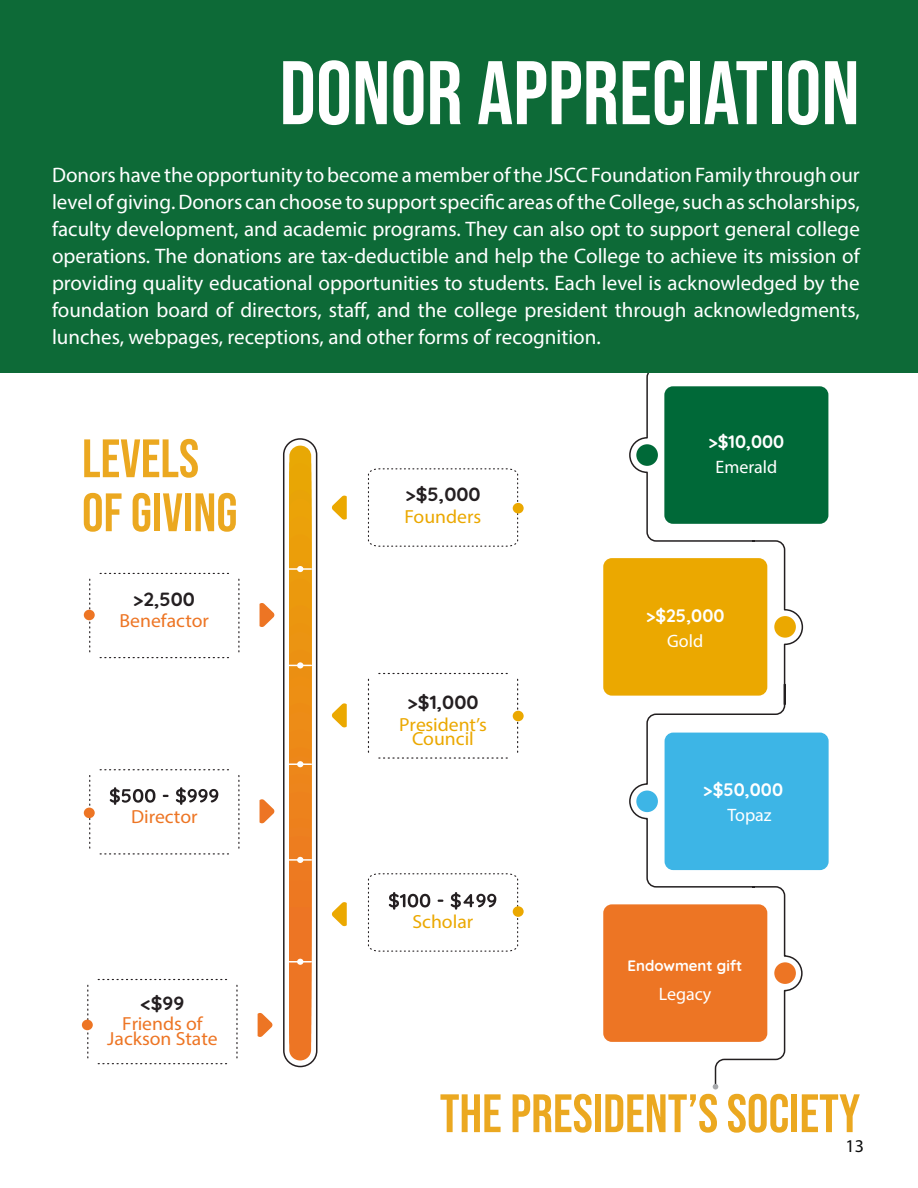
<style>
.page{position:relative;width:918px;height:1188px;background:#fff}
.page>*{position:absolute;margin:0;border:0;box-sizing:border-box;transform-origin:0 0}
.t1{font:90px "Bebas Neue";color:#fff}
.Donor_headings{font:54px "Bebas Neue";color:#eba820}
.para_1_white{font:21px/27px "Myriad Pro";color:#fff;text-align:justify}
.t2{font:19.05px/14.9px "Myriad Pro";color:#ed7524;text-align:center;scale:1.04 1}
.t3{font:19.05px/14.9px "Myriad Pro";color:#eba800;text-align:center;scale:1.04 1}
.t4{font:700 19.05px "Quicksand";color:#241f21;scale:1.04 1}
.t5{font:700 18px "Quicksand";color:#fff}
.t6{font:18px "Myriad Pro";color:#fff}
.t7{font:18px "Myriad Pro";color:#0b0c0c}
.t8{font:700 15px "Quicksand";color:#fff}
</style>
<div class="page">
<div style="left:603px;top:904px;width:164px;height:138px;background:#ed7524;border-radius:9px"></div>
<svg style="left:628px;top:373px;width:176px;height:715px"></svg>
<svg style="left:713px;top:1084px;width:5px;height:6px"></svg>
<div style="left:665px;top:733px;width:164px;height:137px;background:#3db5e6;border-radius:9px"></div>
<div style="left:636px;top:791px;width:22px;height:21px;background:#3db5e6;border-radius:50%"></div>
<div style="left:603px;top:558px;width:164px;height:138px;background:#eba800;border-radius:9px"></div>
<div style="left:774px;top:616px;width:22px;height:22px;background:#eba800;border-radius:50%"></div>
<div style="left:664px;top:386px;width:164px;height:138px;background:#006938;border-radius:9px"></div>
<div style="left:636px;top:444px;width:22px;height:22px;background:#006938;border-radius:50%"></div>
<div style="left:0;top:0;width:918px;height:373px;background:#0d6a37"></div>
<div style="left:283px;top:438px;width:34px;height:629px;border:2px solid #241f21;border-radius:16px"></div>
<svg style="left:332px;top:902px;width:15px;height:24px"></svg>
<svg style="left:258px;top:1013px;width:15px;height:24px"></svg>
<svg style="left:87px;top:978px;width:151px;height:87px"></svg>
<div style="left:82px;top:1020px;width:11px;height:10px;background:#ed7524;border-radius:50%"></div>
<svg style="left:289px;top:446px;width:22px;height:614px;background:#ec8c1d"></svg>
<svg style="left:367px;top:873px;width:152px;height:79px"></svg>
<svg style="left:260px;top:799px;width:15px;height:25px"></svg>
<div style="left:513px;top:906px;width:11px;height:11px;background:#eba800;border-radius:50%"></div>
<svg style="left:89px;top:769px;width:151px;height:86px"></svg>
<div style="left:84px;top:808px;width:11px;height:10px;background:#ed7524;border-radius:50%"></div>
<svg style="left:332px;top:703px;width:15px;height:25px"></svg>
<svg style="left:367px;top:672px;width:152px;height:87px"></svg>
<div style="left:513px;top:711px;width:11px;height:10px;background:#eba800;border-radius:50%"></div>
<svg style="left:260px;top:603px;width:15px;height:24px"></svg>
<svg style="left:89px;top:572px;width:151px;height:87px"></svg>
<svg style="left:332px;top:495px;width:15px;height:25px"></svg>
<div style="left:84px;top:610px;width:11px;height:10px;background:#ed7524;border-radius:50%"></div>
<svg style="left:367px;top:468px;width:152px;height:79px"></svg>
<div style="left:513px;top:503px;width:11px;height:10px;background:#eba800;border-radius:50%"></div>
<p class="t1" style="left:280px;top:42px;width:582px">DONOR APPRECIATION</p>
<p class="para_1_white" style="left:52px;top:161px;width:809px">Donors have the opportunity to become a member of the JSCC Foundation Family through our level of giving. Donors can choose to support specific areas of the College, such as scholarships, faculty development, and academic programs. They can also opt to support general college operations. The donations are tax-deductible and help the College to achieve its mission of providing quality educational opportunities to students. Each level is acknowledged by the foundation board of directors, staff, and the college president through acknowledgments, lunches, webpages, receptions, and other forms of recognition.</p>
<p class="Donor_headings" style="left:82px;top:428px;width:119px">LEVELS</p>
<p class="Donor_headings" style="left:82px;top:482px;width:157px">OF GIVING</p>
<p class="t4" style="left:133px;top:584px;width:61px">&gt;2,500</p>
<p class="t2" style="left:120px;top:613px;width:87px">Benefactor</p>
<p class="t2" style="left:131px;top:809px;width:65px">Director</p>
<p class="t4" style="left:141px;top:987px;width:43px">&lt;$99</p>
<p class="t2" style="left:107px;top:1016px;width:108px">Friends of<br>Jackson State</p>
<p class="t5" style="left:708px;top:427px;width:77px">&gt;$10,000</p>
<p class="t4" style="left:406px;top:478px;width:74px">&gt;$5,000</p>
<p class="t3" style="left:405px;top:509px;width:75px">Founders</p>
<p class="t4" style="left:408px;top:686px;width:70px">&gt;$1,000</p>
<p class="t3" style="left:399px;top:717px;width:86px">President’s<br>Council</p>
<p class="t3" style="left:413px;top:914px;width:60px">Scholar</p>
<p class="t6" style="left:716px;top:456px;width:63px">Emerald</p>
<p class="t5" style="left:646px;top:600px;width:80px">&gt;$25,000</p>
<p class="t6" style="left:667px;top:630px;width:37px">Gold</p>
<p class="t5" style="left:703px;top:775px;width:81px">&gt;$50,000</p>
<p class="t6" style="left:728px;top:804px;width:46px">Topaz</p>
<p class="t8" style="left:628px;top:953px;width:116px">Endowment gift</p>
<p class="t6" style="left:659px;top:982px;width:54px">Legacy</p>
<p class="Donor_headings" style="left:440px;top:1083px;width:422px">THE PRESIDENT’S SOCIETY</p>
<p class="t7" style="left:846px;top:1135px;width:20px">13</p>
</div>
